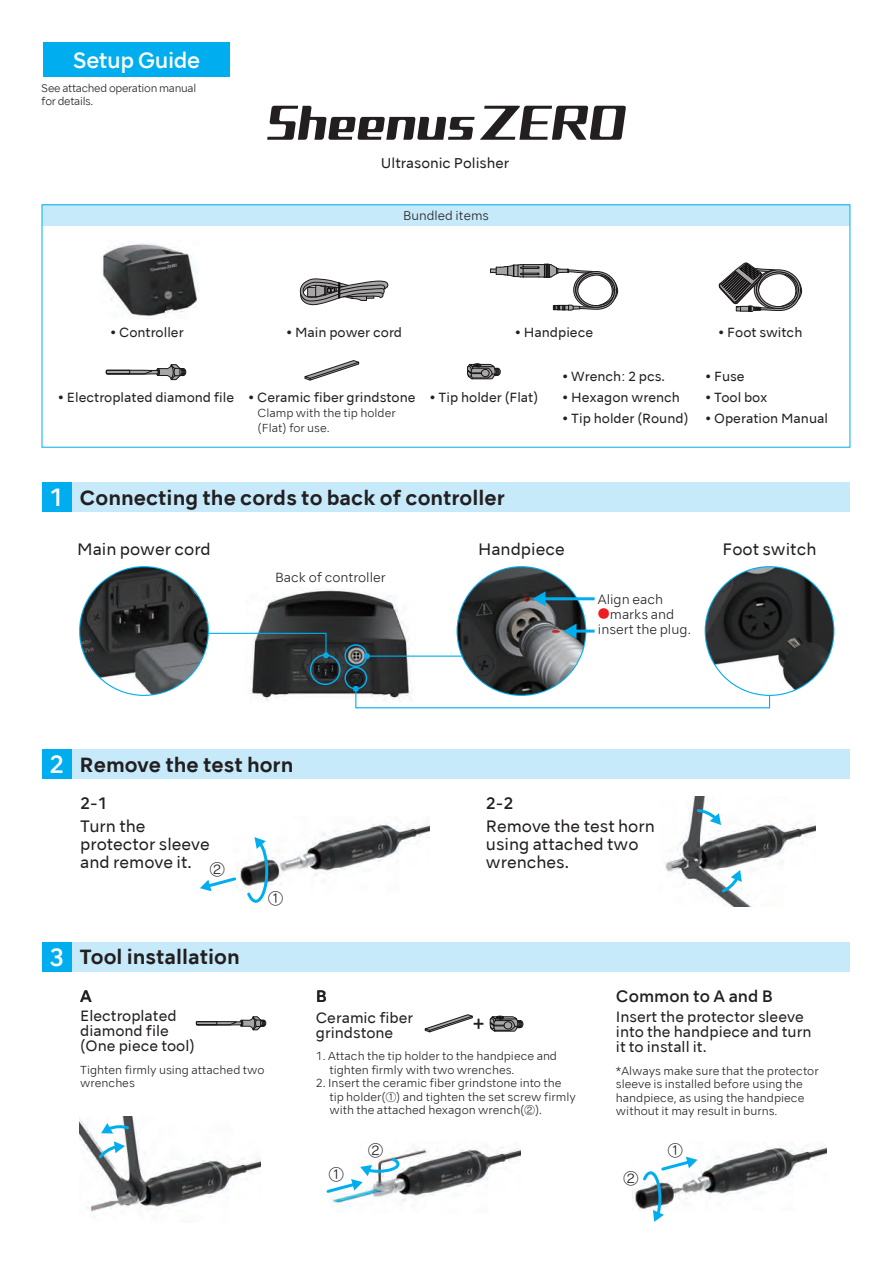
<style>
.page{position:relative;width:893px;height:1263px;background:#fff}
.page>*{position:absolute;margin:0;border:0;box-sizing:border-box;transform-origin:0 0}
.t1{font:500 21px "NSKTSRE";letter-spacing:-.025em;color:#fff}
.t2{font:700 19.5px "NSKTSRE";color:#231f20}
.t3{font:15.75px/18px "NSKTSRE";color:#231f20}
.t4{font:500 15.75px "NSKTSRE";color:#231f20}
.t5{font:15px "NSK TSR J M";color:#231f20}
.t6{font:14.1px/15px "NSKTSRE";color:#231f20}
.t7{font:13.5px "NSKTSRE";color:#231f20}
.t8{font:12.6px "NSKTSRE";color:#231f20}
.t9{font:300 12.6px/15px "NSKTSRE";color:#231f20}
.t10{font:300 12px "NSKTSRE";color:#231f20}
.t11{font:300 10.95px/13.5px "NSKTSRE";color:#231f20}
.t12{font:300 10.5px/13.5px "NSKTSRE";letter-spacing:-.025em;color:#231f20}
.s1{font-weight:500;font-size:23.7px;color:#fff}
.s2{font-family:"NSK TSR J M";font-weight:400;font-size:12px;color:#ee1d23}
.s3{font-family:"NSK TSR J M";font-weight:400;font-size:10.5px}
</style>
<div class="page">
<img style="left:101px;top:243px;width:98px;height:74px">
<img style="left:249px;top:589px;width:161px;height:111px">
<img style="left:237px;top:822px;width:193px;height:65px">
<img style="left:664px;top:796px;width:151px;height:110px">
<img style="left:80px;top:1116px;width:180px;height:97px">
<img style="left:329px;top:1146px;width:191px;height:61px">
<img style="left:632px;top:1145px;width:194px;height:65px">
<img style="left:706px;top:567px;width:127px;height:128px;border-radius:64px">
<img style="left:80px;top:567px;width:128px;height:128px;border-radius:64px">
<img style="left:458px;top:567px;width:127px;height:128px;border-radius:64px">
<div style="left:43px;top:43px;width:186px;height:34px;background:#00aeef"></div>
<div style="left:42px;top:205px;width:808px;height:21px;background:#c6eafa"></div>
<svg style="left:200px;top:875px;width:38px;height:16px"></svg>
<svg style="left:245px;top:837px;width:25px;height:66px"></svg>
<svg style="left:267px;top:106px;width:359px;height:34px"></svg>
<div style="left:310px;top:654px;width:31px;height:31px;border:2px solid #00aeef;border-radius:50%"></div>
<div style="left:344px;top:644px;width:23px;height:23px;border:2px solid #00aeef;border-radius:50%"></div>
<div style="left:344px;top:667px;width:23px;height:23px;border:2px solid #00aeef;border-radius:50%"></div>
<hr style="left:543px;top:597px;width:52px;height:3px;background:#00aeef">
<svg style="left:533px;top:591px;width:13px;height:15px"></svg>
<hr style="left:574px;top:630px;width:21px;height:3px;background:#00aeef">
<svg style="left:564px;top:624px;width:12px;height:14px"></svg>
<svg style="left:353px;top:686px;width:418px;height:23px"></svg>
<hr style="left:367px;top:655px;width:95px;height:2px;background:#00aeef">
<svg style="left:364px;top:653px;width:6px;height:6px"></svg>
<svg style="left:207px;top:632px;width:122px;height:26px"></svg>
<svg style="left:719px;top:870px;width:23px;height:25px"></svg>
<svg style="left:695px;top:807px;width:26px;height:18px"></svg>
<svg style="left:326px;top:1155px;width:75px;height:40px"></svg>
<svg style="left:641px;top:1157px;width:56px;height:65px"></svg>
<svg style="left:96px;top:1141px;width:29px;height:20px"></svg>
<svg style="left:101px;top:1123px;width:30px;height:10px"></svg>
<svg style="left:490px;top:264px;width:128px;height:46px"></svg>
<svg style="left:718px;top:262px;width:84px;height:50px"></svg>
<svg style="left:299px;top:278px;width:90px;height:27px"></svg>
<svg style="left:106px;top:364px;width:80px;height:16px"></svg>
<svg style="left:304px;top:360px;width:56px;height:21px"></svg>
<svg style="left:467px;top:364px;width:34px;height:15px"></svg>
<svg style="left:196px;top:1016px;width:70px;height:14px"></svg>
<svg style="left:490px;top:1016px;width:33px;height:15px"></svg>
<svg style="left:424px;top:1014px;width:59px;height:18px"></svg>
<div style="left:72px;top:482px;width:778px;height:30px;background:#c6eafa"></div>
<div style="left:42px;top:482px;width:30px;height:30px;background:#00aeef"></div>
<div style="left:72px;top:749px;width:778px;height:30px;background:#c6eafa"></div>
<div style="left:42px;top:749px;width:30px;height:30px;background:#00aeef"></div>
<div style="left:72px;top:942px;width:778px;height:30px;background:#c6eafa"></div>
<div style="left:42px;top:942px;width:30px;height:30px;background:#00aeef"></div>
<h1 class="t1" style="left:72px;top:46px;width:129px">Setup Guide</h1>
<p class="t12" style="left:41px;top:81px;width:156px">See attached operation manual for details.</p>
<p class="t7" style="left:381px;top:154px;width:130px">Ultrasonic Polisher</p>
<p class="t10" style="left:403px;top:207px;width:87px">Bundled items</p>
<p class="t8" style="left:110px;top:324px;width:75px">• Controller</p>
<p class="t8" style="left:286px;top:324px;width:118px">• Main power cord</p>
<p class="t8" style="left:515px;top:324px;width:80px">• Handpiece</p>
<p class="t8" style="left:718px;top:324px;width:86px">• Foot switch</p>
<p class="t8" style="left:58px;top:389px;width:178px">• Electroplated diamond file</p>
<p class="t8" style="left:430px;top:389px;width:110px">• Tip holder (Flat)</p>
<p class="t8" style="left:248px;top:389px;width:169px">• Ceramic fiber grindstone</p>
<p class="t11" style="left:258px;top:405px;width:140px;line-height:15px">Clamp with the tip holder (Flat) for use.</p>
<h2 class="t2" style="left:49px;top:484px;width:457px"><span class="s1">1</span> Connecting the cords to back of controller</h2>
<p class="t8" style="left:562px;top:368px;width:104px">• Wrench: 2 pcs.</p>
<p class="t8" style="left:562px;top:389px;width:119px">• Hexagon wrench</p>
<p class="t8" style="left:562px;top:410px;width:128px">• Tip holder (Round)</p>
<p class="t8" style="left:705px;top:368px;width:41px">• Fuse</p>
<p class="t8" style="left:705px;top:389px;width:64px">• Tool box</p>
<p class="t8" style="left:705px;top:410px;width:124px">• Operation Manual</p>
<h3 class="t3" style="left:77px;top:540px;width:135px">Main power cord</h3>
<h3 class="t3" style="left:478px;top:540px;width:88px">Handpiece</h3>
<h3 class="t3" style="left:722px;top:540px;width:95px">Foot switch</h3>
<p class="t9" style="left:275px;top:570px;width:112px">Back of controller</p>
<p class="t9" style="left:598px;top:592px;width:67px">Align each</p>
<p class="t9" style="left:598px;top:607px;width:95px"><span class="s2">●</span>marks and insert the plug.</p>
<h2 class="t2" style="left:49px;top:751px;width:246px"><span class="s1">2</span> Remove the test horn</h2>
<h3 class="t4" style="left:80px;top:793px;width:29px">2-1</h3>
<h3 class="t4" style="left:486px;top:793px;width:29px">2-2</h3>
<h3 class="t3" style="left:80px;top:817px;width:131px">Turn the protector sleeve and remove it.</h3>
<h3 class="t5" style="left:210px;top:859px;width:16px">②</h3>
<h2 class="t2" style="left:49px;top:944px;width:192px"><span class="s1">3</span> Tool installation</h2>
<h3 class="t5" style="left:268px;top:888px;width:16px">①</h3>
<h3 class="t4" style="left:80px;top:986px;width:13px">A</h3>
<h3 class="t4" style="left:316px;top:986px;width:13px">B</h3>
<h3 class="t3" style="left:486px;top:817px;width:170px">Remove the test horn using attached two wrenches.</h3>
<h3 class="t4" style="left:616px;top:985px;width:159px">Common to A and B</h3>
<p class="t6" style="left:80px;top:1009px;width:116px">Electroplated diamond file (One piece tool)</p>
<p class="t11" style="left:80px;top:1063px;width:186px">Tighten firmly using attached two wrenches</p>
<p class="t6" style="left:316px;top:1010px;width:99px">Ceramic fiber grindstone</p>
<p class="t6" style="left:616px;top:1009px;width:197px">Insert the protector sleeve into the handpiece and turn it to install it.</p>
<p class="t11" style="left:329px;top:1049px;width:229px;text-indent:-13px">1. Attach the tip holder to the handpiece and tighten firmly with two wrenches.</p>
<p class="t11" style="left:329px;top:1076px;width:248px;text-indent:-13px">2. Insert the ceramic fiber grindstone into the tip holder(<span class="s3">①</span>) and tighten the set screw firmly with the attached hexagon wrench(<span class="s3">②</span>).</p>
<p class="t11" style="left:616px;top:1064px;width:204px">*Always make sure that the protector sleeve is installed before using the handpiece, as using the handpiece without it may result in burns.</p>
<h3 class="t5" style="left:329px;top:1164px;width:16px">①</h3>
<h3 class="t5" style="left:368px;top:1140px;width:16px">②</h3>
<h3 class="t5" style="left:668px;top:1141px;width:16px">①</h3>
<h3 class="t5" style="left:623px;top:1169px;width:16px">②</h3>
</div>
